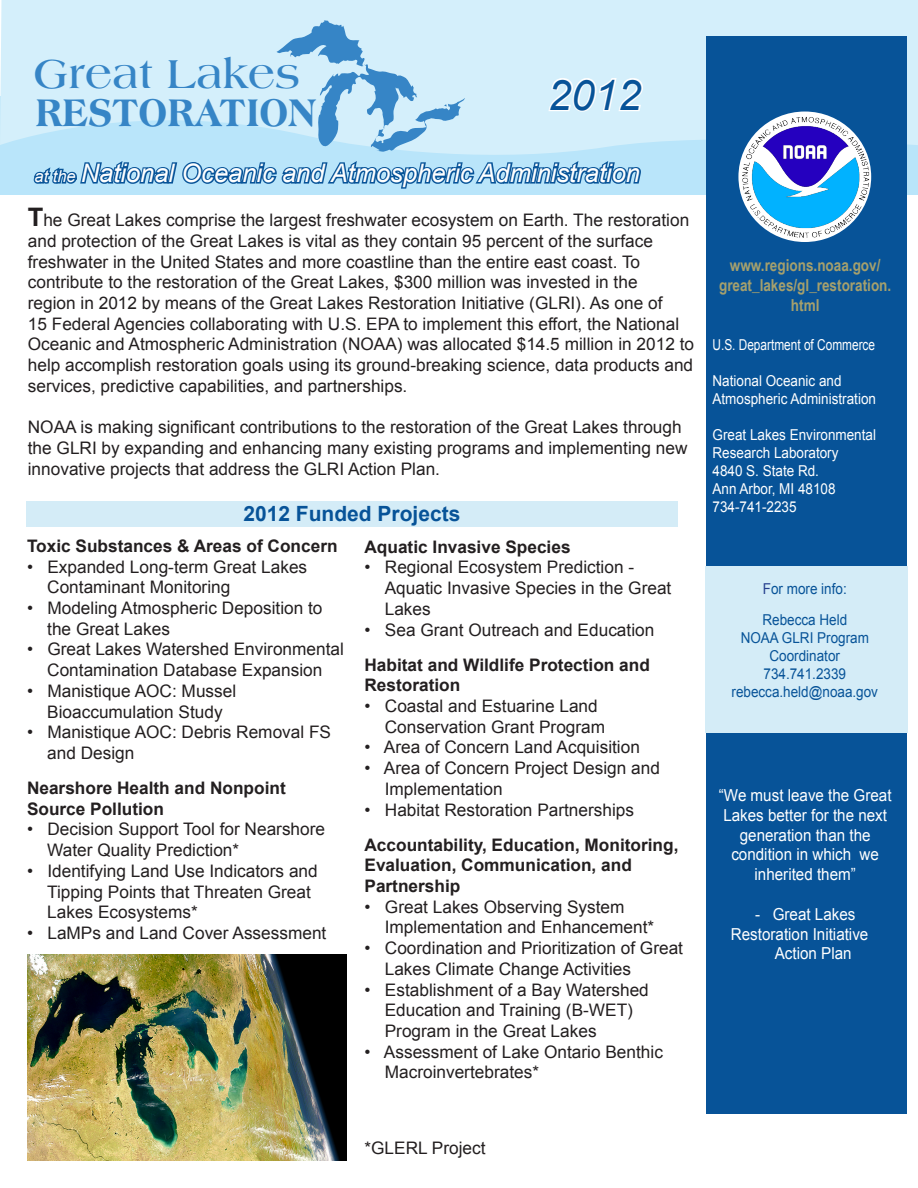
<style>
.page{position:relative;width:918px;height:1188px;background:#fff}
.page>*{position:absolute;margin:0;border:0;box-sizing:border-box;transform-origin:0 0}
.t1{font:700 43.2px "Americana Std";color:#3685c6}
.t2{font:italic 42px "Arial";color:#075398}
.t3{font:800 41.25px "Americana Std";color:#3685c6;scale:.84 1}
.t4{font:italic 25.5px "Arial";color:#fff}
.t5{font:700 21px "Arial";color:#075398}
.t6{font:17.25px/20.7px "Arial";color:#231f20}
.t7{font:700 17.25px/20.7px "Arial";color:#231f20}
.t8{font:16.5px/19.8px "Arial";color:#fff;text-align:center;scale:.92 1}
.t9{font:700 16.5px/19.8px "Arial Narrow";color:#a5a06d;text-align:center}
.t10{font:15px/18px "Arial";color:#fff;scale:.9 1}
.t11{font:15px/18px "Arial";color:#075398;text-align:center;scale:.9 1}
.t12{font:15px "Arial";color:#fff;scale:.79 1}
.s1{font-size:16.5px}
.s2{font-weight:700;font-size:25.5px}
.s3{color:#253f8e}
</style>
<div class="page">
<div style="left:0;top:96px;width:918px;height:99px;background:#b9e5fa"></div>
<div style="left:0;top:0;width:918px;height:145px;background:#d4effb"></div>
<div style="left:706px;top:37px;width:202px;height:529px;background:#075398"></div>
<img style="left:738px;top:112px;width:134px;height:130px">
<div style="left:706px;top:733px;width:202px;height:381px;background:#075398"></div>
<div style="left:705px;top:566px;width:202px;height:167px;background:#d4ecf7"></div>
<div style="left:26px;top:501px;width:651px;height:25px;background:#d4ecf7"></div>
<svg style="left:31px;top:20px;width:614px;height:169px"></svg>
<img style="left:27px;top:955px;width:319px;height:206px">
<p class="t1" style="left:33px;top:49px;width:268px">Great Lakes</p>
<p class="t3" style="left:36px;top:88px;width:335px">RESTORATION</p>
<p class="t2" style="left:548px;top:68px;width:95px">2012</p>
<p class="t4" style="left:34px;top:157px;width:607px"><span class="s1">at the</span> National Oceanic and Atmospheric Administration</p>
<p class="t6" style="left:28px;top:210px;width:668px"><span class="s2">T</span>he Great Lakes comprise the largest freshwater ecosystem on Earth. The restoration and protection of the Great Lakes is vital as they contain 95 percent of the surface freshwater in the United States and more coastline than the entire east coast. To contribute to the restoration of the Great Lakes, $300 million was invested in the<br>region in 2012 by means of the Great Lakes Restoration Initiative (GLRI). As one of<br>15 Federal Agencies collaborating with U.S. EPA to implement this effort, the National Oceanic and Atmospheric Administration (NOAA) was allocated $14.5 million in 2012 to help accomplish restoration goals using its ground-breaking science, data products and services, predictive capabilities, and partnerships.</p>
<p class="t6" style="left:28px;top:417px;width:661px">NOAA is making significant contributions to the restoration of the Great Lakes through the GLRI by expanding and enhancing many existing programs and implementing new innovative projects that address the GLRI Action Plan.</p>
<p class="t5" style="left:243px;top:500px;width:219px">2012 Funded Projects</p>
<p class="t7" style="left:27px;top:536px;width:312px">Toxic Substances &amp; Areas of Concern</p>
<p class="t6" style="left:47px;top:556px;width:262px;text-indent:-20px">• Expanded Long-term Great Lakes<br>Contaminant Monitoring</p>
<p class="t6" style="left:47px;top:598px;width:277px;text-indent:-20px">• Modeling Atmospheric Deposition to the Great Lakes</p>
<p class="t6" style="left:27px;top:639px;width:318px;text-align:center">• Great Lakes Watershed Environmental<br>Contamination Database Expansion</p>
<p class="t6" style="left:27px;top:681px;width:211px;text-align:center">• Manistique AOC: Mussel<br>Bioaccumulation Study</p>
<p class="t6" style="left:47px;top:722px;width:285px;text-indent:-20px">• Manistique AOC: Debris Removal FS and Design</p>
<p class="t7" style="left:27px;top:778px;width:260px">Nearshore Health and Nonpoint<br>Source Pollution</p>
<p class="t6" style="left:47px;top:819px;width:279px;text-indent:-20px">• Decision Support Tool for Nearshore<br>Water Quality Prediction*</p>
<p class="t6" style="left:47px;top:861px;width:272px;text-indent:-20px">• Identifying Land Use Indicators and<br>Tipping Points that Threaten Great<br>Lakes Ecosystems*</p>
<p class="t6" style="left:27px;top:923px;width:301px">• LaMPs and Land Cover Assessment</p>
<p class="t7" style="left:364px;top:537px;width:208px">Aquatic Invasive Species</p>
<p class="t6" style="left:385px;top:557px;width:288px;text-indent:-20px">• Regional Ecosystem Prediction -<br>Aquatic Invasive Species in the Great<br>Lakes</p>
<p class="t6" style="left:364px;top:619px;width:291px">• Sea Grant Outreach and Education</p>
<p class="t7" style="left:364px;top:655px;width:287px">Habitat and Wildlife Protection and<br>Restoration</p>
<p class="t6" style="left:385px;top:696px;width:222px;text-indent:-20px">• Coastal and Estuarine Land<br>Conservation Grant Program</p>
<p class="t6" style="left:364px;top:737px;width:277px">• Area of Concern Land Acquisition</p>
<p class="t6" style="left:385px;top:758px;width:277px;text-indent:-20px">• Area of Concern Project Design and<br>Implementation</p>
<p class="t6" style="left:364px;top:799px;width:271px">• Habitat Restoration Partnerships</p>
<p class="t7" style="left:364px;top:835px;width:316px">Accountability, Education, Monitoring,<br>Evaluation, Communication, and<br>Partnership</p>
<p class="t6" style="left:385px;top:897px;width:271px;text-indent:-20px">• Great Lakes Observing System<br>Implementation and Enhancement*</p>
<p class="t6" style="left:385px;top:938px;width:300px;text-indent:-20px">• Coordination and Prioritization of Great<br>Lakes Climate Change Activities</p>
<p class="t6" style="left:385px;top:979px;width:266px;text-indent:-20px">• Establishment of a Bay Watershed<br>Education and Training (B-WET)<br>Program in the Great Lakes</p>
<p class="t6" style="left:385px;top:1041px;width:280px;text-indent:-20px">• Assessment of Lake Ontario Benthic<br>Macroinvertebrates*</p>
<p class="t9" style="left:719px;top:254px;width:174px">www.regions.noaa.gov/ great_lakes/gl_restoration. html</p>
<p class="t12" style="left:712px;top:335px;width:207px">U.S. Department of Commerce</p>
<p class="t10" style="left:712px;top:372px;width:145px">National Oceanic and</p>
<p class="t10" style="left:712px;top:390px;width:183px">Atmospheric Administration</p>
<p class="t10" style="left:712px;top:426px;width:183px">Great Lakes Environmental<br>Research Laboratory</p>
<p class="t10" style="left:712px;top:462px;width:120px">4840 S. State Rd.</p>
<p class="t10" style="left:712px;top:480px;width:138px">Ann Arbor, MI 48108</p>
<p class="t10" style="left:712px;top:498px;width:95px">734-741-2235</p>
<p class="t11" style="left:763px;top:579px;width:95px"><span class="s3">F</span>or more info:</p>
<p class="t11" style="left:762px;top:611px;width:96px">Rebecca Held</p>
<p class="t11" style="left:741px;top:629px;width:144px">NOAA GLRI Program<br>Coordinator</p>
<p class="t11" style="left:764px;top:665px;width:93px">734.741.2339</p>
<p class="t11" style="left:732px;top:683px;width:164px">rebecca.held@noaa.gov</p>
<p class="t8" style="left:719px;top:785px;width:189px">“We must leave the Great<br>Lakes better for the next generation than the condition in which we inherited them”</p>
<p class="t8" style="left:755px;top:904px;width:111px">- Great Lakes</p>
<p class="t8" style="left:775px;top:924px;width:103px;text-align:left;text-indent:-44px">Restoration Initiative<br>Action Plan</p>
<p class="t6" style="left:364px;top:1138px;width:123px">*GLERL Project</p>
</div>
